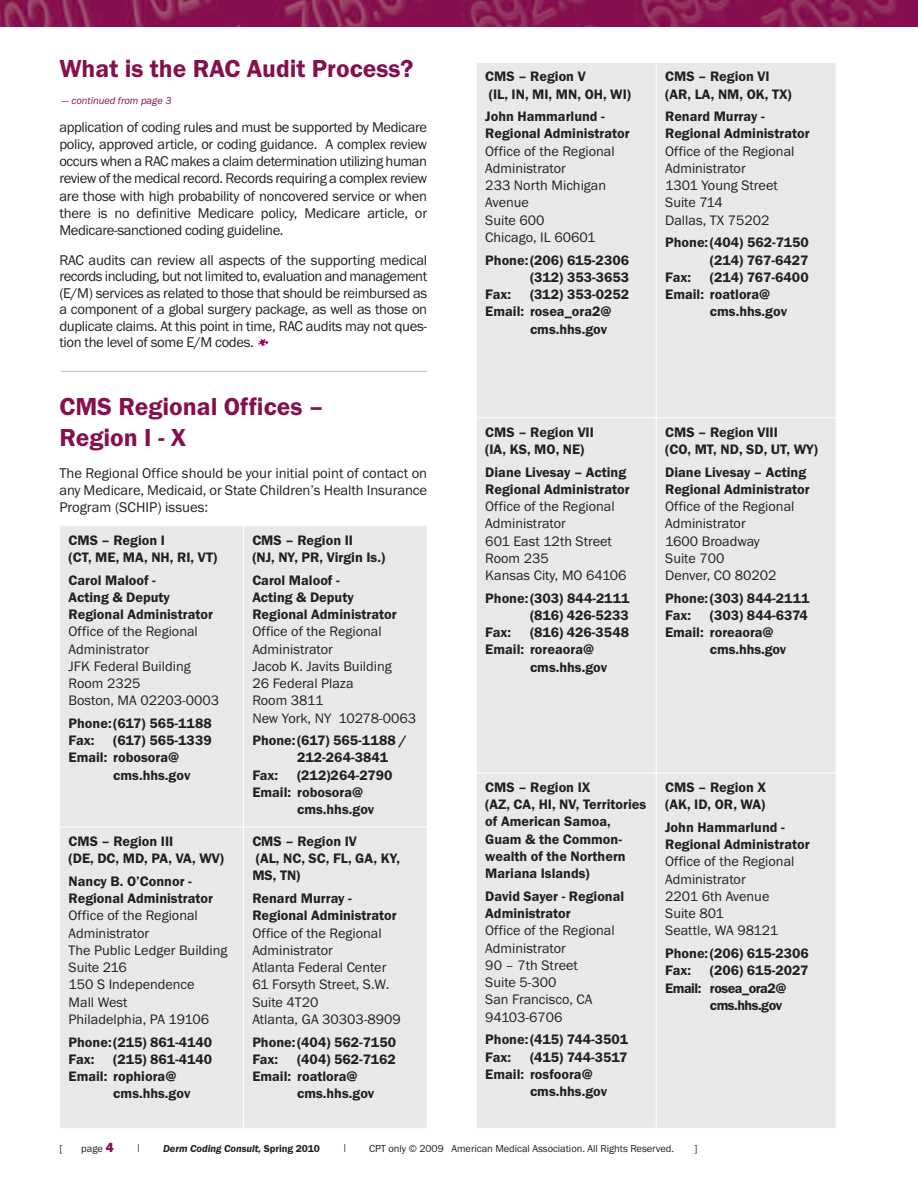
<style>
.page{position:relative;width:918px;height:1188px;background:#fff}
.page>*{position:absolute;margin:0;border:0;box-sizing:border-box;transform-origin:0 0}
.t1{font:600 25.5px/30.6px "Franklin Gothic";color:#860f4d}
.t2{font:14.7px/17.2px "Franklin Gothic";letter-spacing:-.025em;color:#231f20;text-align:justify}
.t3{font:600 14.25px/17.2px "Franklin Gothic";color:#231f20}
.t4{font:14.25px/17.2px "Franklin Gothic";color:#231f20}
.t5{font:600 14.25px "Franklin Gothic";letter-spacing:-.035em;color:#231f20}
.t6{font:10.5px "Franklin Gothic";letter-spacing:-.005em;color:#231f20}
.t7{font:italic 600 10.5px "Franklin Gothic";letter-spacing:-.005em;color:#231f20}
.t8{font:italic 10.5px "Franklin Gothic";letter-spacing:-.005em;color:#860f4d}
.t9{font:10.5px "Optima";color:#231f20}
.s1{font-weight:800;font-size:13.5px;color:#860f4d}
.s2{font-style:normal}
</style>
<div class="page">
<img style="left:0;top:0;width:918px;height:27px">
<svg style="left:258px;top:339px;width:11px;height:7px"></svg>
<div style="left:60px;top:526px;width:183px;height:301px;background:#e7e8e9"></div>
<div style="left:243px;top:526px;width:184px;height:301px;background:#e7e8e9"></div>
<div style="left:60px;top:827px;width:183px;height:301px;background:#e7e8e9"></div>
<div style="left:243px;top:827px;width:184px;height:301px;background:#e7e8e9"></div>
<hr style="left:243px;top:526px;width:1px;height:602px;background:#fff">
<hr style="left:60px;top:827px;width:367px;height:1px;background:#fff">
<div style="left:476px;top:62px;width:180px;height:356px;background:#e7e8e9"></div>
<div style="left:656px;top:62px;width:180px;height:356px;background:#e7e8e9"></div>
<div style="left:476px;top:418px;width:180px;height:355px;background:#e7e8e9"></div>
<div style="left:656px;top:418px;width:180px;height:355px;background:#e7e8e9"></div>
<div style="left:476px;top:773px;width:180px;height:355px;background:#e7e8e9"></div>
<div style="left:656px;top:773px;width:180px;height:355px;background:#e7e8e9"></div>
<hr style="left:476px;top:62px;width:1px;height:1066px;background:#fff">
<hr style="left:656px;top:62px;width:1px;height:1066px;background:#fff">
<hr style="left:476px;top:62px;width:360px;height:1px;background:#fff">
<hr style="left:476px;top:417px;width:360px;height:1px;background:#fff">
<hr style="left:476px;top:773px;width:360px;height:1px;background:#fff">
<hr style="left:61px;top:371px;width:366px;height:1px;background:#bcbdc0">
<h1 class="t1" style="left:59px;top:53px;width:356px">What is the RAC Audit Process?</h1>
<p class="t8" style="left:62px;top:95px;width:111px">— continued from page 3</p>
<p class="t2" style="left:59px;top:118px;width:369px">application of coding rules and must be supported by Medicare policy, approved article, or coding guidance. A complex review occurs when a RAC makes a claim determination utilizing human review of the medical record. Records requiring a complex review are those with high probability of noncovered service or when there is no definitive Medicare policy, Medicare article, or Medicare-sanctioned coding guideline.</p>
<p class="t2" style="left:59px;top:251px;width:369px;line-height:16.5px">RAC audits can review all aspects of the supporting medical records including, but not limited to, evaluation and management (E/M) services as related to those that should be reimbursed as a component of a global surgery package, as well as those on duplicate claims. At this point in time, RAC audits may not ques&shy;tion the level of some E/M codes.</p>
<h1 class="t1" style="left:59px;top:391px;width:266px">CMS Regional Offices –<br>Region I - X</h1>
<p class="t2" style="left:59px;top:464px;width:369px">The Regional Office should be your initial point of contact on any Medicare, Medicaid, or State Children’s Health Insurance Program (SCHIP) issues:</p>
<p class="t3" style="left:69px;top:531px;width:150px">CMS – Region I<br>(CT, ME, MA, NH, RI, VT)</p>
<p class="t3" style="left:69px;top:571px;width:146px">Carol Maloof -<br>Acting &amp; Deputy<br>Regional Administrator</p>
<p class="t4" style="left:69px;top:623px;width:152px">Office of the Regional<br>Administrator<br>JFK Federal Building<br>Room 2325<br>Boston, MA 02203-0003</p>
<p class="t3" style="left:69px;top:714px;width:145px">Phone:(617) 565-1188<br>Fax:</p>
<p class="t3" style="left:69px;top:732px;width:145px;text-indent:45px">(617) 565-1339<br>Email: robosora@</p>
<p class="t3" style="left:113px;top:766px;width:79px">cms.hhs.gov</p>
<p class="t3" style="left:69px;top:832px;width:157px">CMS – Region III<br>(DE, DC, MD, PA, VA, WV)</p>
<p class="t3" style="left:69px;top:872px;width:146px">Nancy B. O’Connor -<br>Regional Administrator</p>
<p class="t4" style="left:69px;top:907px;width:160px">Office of the Regional<br>Administrator<br>The Public Ledger Building<br>Suite 216<br>150 S Independence<br>Mall West<br>Philadelphia, PA 19106</p>
<p class="t3" style="left:69px;top:1033px;width:145px">Phone:(215) 861-4140<br>Fax:</p>
<p class="t3" style="left:113px;top:1050px;width:100px">(215) 861-4140</p>
<p class="t3" style="left:69px;top:1067px;width:109px">Email: rophiora@</p>
<p class="t3" style="left:113px;top:1085px;width:79px">cms.hhs.gov</p>
<p class="t3" style="left:252px;top:531px;width:134px">CMS – Region II<br>(NJ, NY, PR, Virgin Is.)</p>
<p class="t3" style="left:252px;top:571px;width:146px">Carol Maloof -<br>Acting &amp; Deputy<br>Regional Administrator</p>
<p class="t4" style="left:252px;top:623px;width:165px">Office of the Regional<br>Administrator<br>Jacob K. Javits Building<br>26 Federal Plaza<br>Room 3811<br>New York, NY 10278-0063</p>
<p class="t3" style="left:252px;top:732px;width:156px">Phone:(617) 565-1188 /</p>
<p class="t3" style="left:297px;top:749px;width:93px">212-264-3841</p>
<p class="t3" style="left:252px;top:766px;width:27px">Fax:</p>
<p class="t3" style="left:252px;top:766px;width:142px;text-indent:45px">(212)264-2790<br>Email: robosora@</p>
<p class="t3" style="left:297px;top:801px;width:79px">cms.hhs.gov</p>
<p class="t3" style="left:252px;top:832px;width:149px">CMS – Region IV<br>(AL, NC, SC, FL, GA, KY,<br>MS, TN)</p>
<p class="t3" style="left:252px;top:890px;width:146px">Renard Murray -<br>Regional Administrator</p>
<p class="t4" style="left:252px;top:924px;width:150px">Office of the Regional<br>Administrator<br>Atlanta Federal Center<br>61 Forsyth Street, S.W.<br>Suite 4T20<br>Atlanta, GA 30303-8909</p>
<p class="t3" style="left:252px;top:1033px;width:145px">Phone:(404) 562-7150<br>Fax:</p>
<p class="t3" style="left:297px;top:1050px;width:100px">(404) 562-7162</p>
<p class="t3" style="left:252px;top:1067px;width:107px">Email: roatlora@</p>
<p class="t3" style="left:297px;top:1085px;width:79px">cms.hhs.gov</p>
<p class="t3" style="left:485px;top:68px;width:147px">CMS – Region V<br>(IL, IN, MI, MN, OH, WI)</p>
<p class="t3" style="left:485px;top:108px;width:146px">John Hammarlund -<br>Regional Administrator</p>
<p class="t4" style="left:485px;top:142px;width:131px">Office of the Regional<br>Administrator<br>233 North Michigan<br>Avenue<br>Suite 600<br>Chicago, IL 60601</p>
<p class="t3" style="left:485px;top:251px;width:145px">Phone:(206) 615-2306</p>
<p class="t3" style="left:530px;top:268px;width:101px">(312) 353-3653</p>
<p class="t3" style="left:485px;top:286px;width:27px">Fax:</p>
<p class="t3" style="left:530px;top:286px;width:101px">(312) 353-0252</p>
<p class="t3" style="left:485px;top:303px;width:128px">Email: rosea_ora2@</p>
<p class="t3" style="left:530px;top:320px;width:79px">cms.hhs.gov</p>
<p class="t3" style="left:665px;top:68px;width:128px">CMS – Region VI (AR, LA, NM, OK, TX)</p>
<p class="t3" style="left:665px;top:108px;width:146px">Renard Murray -<br>Regional Administrator</p>
<p class="t4" style="left:665px;top:142px;width:131px">Office of the Regional<br>Administrator<br>1301 Young Street<br>Suite 714<br>Dallas, TX 75202</p>
<p class="t3" style="left:665px;top:234px;width:145px">Phone:(404) 562-7150</p>
<p class="t3" style="left:710px;top:251px;width:100px">(214) 767-6427</p>
<p class="t3" style="left:665px;top:268px;width:27px">Fax:</p>
<p class="t3" style="left:710px;top:268px;width:100px">(214) 767-6400</p>
<p class="t3" style="left:665px;top:286px;width:107px">Email: roatlora@</p>
<p class="t3" style="left:710px;top:303px;width:79px">cms.hhs.gov</p>
<p class="t3" style="left:485px;top:423px;width:110px">CMS – Region VII (IA, KS, MO, NE)</p>
<p class="t3" style="left:485px;top:463px;width:146px">Diane Livesay – Acting<br>Regional Administrator</p>
<p class="t4" style="left:485px;top:498px;width:143px">Office of the Regional<br>Administrator<br>601 East 12th Street<br>Room 235<br>Kansas City, MO 64106</p>
<p class="t3" style="left:485px;top:589px;width:146px">Phone:(303) 844-2111</p>
<p class="t3" style="left:530px;top:606px;width:100px">(816) 426-5233</p>
<p class="t3" style="left:485px;top:624px;width:27px">Fax:</p>
<p class="t3" style="left:530px;top:624px;width:101px">(816) 426-3548</p>
<p class="t3" style="left:485px;top:641px;width:110px">Email: roreaora@</p>
<p class="t3" style="left:530px;top:658px;width:79px">cms.hhs.gov</p>
<p class="t3" style="left:665px;top:423px;width:154px">CMS – Region VIII<br>(CO, MT, ND, SD, UT, WY)</p>
<p class="t3" style="left:665px;top:463px;width:146px">Diane Livesay – Acting<br>Regional Administrator</p>
<p class="t4" style="left:665px;top:498px;width:131px">Office of the Regional<br>Administrator<br>1600 Broadway<br>Suite 700<br>Denver, CO 80202</p>
<p class="t3" style="left:665px;top:589px;width:146px">Phone:(303) 844-2111<br>Fax:</p>
<p class="t3" style="left:710px;top:606px;width:100px">(303) 844-6374</p>
<p class="t3" style="left:665px;top:624px;width:110px">Email: roreaora@</p>
<p class="t3" style="left:710px;top:641px;width:78px">cms.hhs.gov</p>
<p class="t3" style="left:485px;top:778px;width:162px">CMS – Region IX<br>(AZ, CA, HI, NV, Territories of American Samoa,<br>Guam &amp; the Common&shy;wealth of the Northern<br>Mariana Islands)</p>
<p class="t3" style="left:485px;top:887px;width:140px">David Sayer - Regional<br>Administrator</p>
<p class="t4" style="left:485px;top:922px;width:131px">Office of the Regional<br>Administrator<br>90 – 7th Street<br>Suite 5-300<br>San Francisco, CA<br>94103-6706</p>
<p class="t3" style="left:485px;top:1031px;width:144px">Phone:(415) 744-3501<br>Fax:</p>
<p class="t3" style="left:485px;top:1048px;width:144px;text-indent:45px">(415) 744-3517<br>Email: rosfoora@</p>
<p class="t3" style="left:530px;top:1082px;width:79px">cms.hhs.gov</p>
<p class="t3" style="left:665px;top:778px;width:102px">CMS – Region X (AK, ID, OR, WA)</p>
<p class="t3" style="left:665px;top:818px;width:146px">John Hammarlund -<br>Regional Administrator</p>
<p class="t4" style="left:665px;top:853px;width:131px">Office of the Regional<br>Administrator<br>2201 6th Avenue<br>Suite 801<br>Seattle, WA 98121</p>
<p class="t3" style="left:665px;top:944px;width:145px">Phone:(206) 615-2306<br>Fax:</p>
<p class="t3" style="left:710px;top:962px;width:100px">(206) 615-2027</p>
<p class="t5" style="left:665px;top:979px;width:123px">Email: rosea_ora2@</p>
<p class="t5" style="left:710px;top:997px;width:74px">cms.hhs.gov</p>
<p class="t6" style="left:59px;top:1142px;width:5px">[</p>
<p class="t6" style="left:81px;top:1142px;width:34px">page <span class="s1">4</span></p>
<p class="t9" style="left:137px;top:1142px;width:5px">|</p>
<p class="t7" style="left:163px;top:1142px;width:159px">Derm Coding Consult, <span class="s2">Spring 2010</span></p>
<p class="t9" style="left:343px;top:1142px;width:5px">|</p>
<p class="t6" style="left:369px;top:1142px;width:307px">CPT only © 2009 American Medical Association. All Rights Reserved.</p>
<p class="t6" style="left:695px;top:1142px;width:5px">]</p>
</div>
